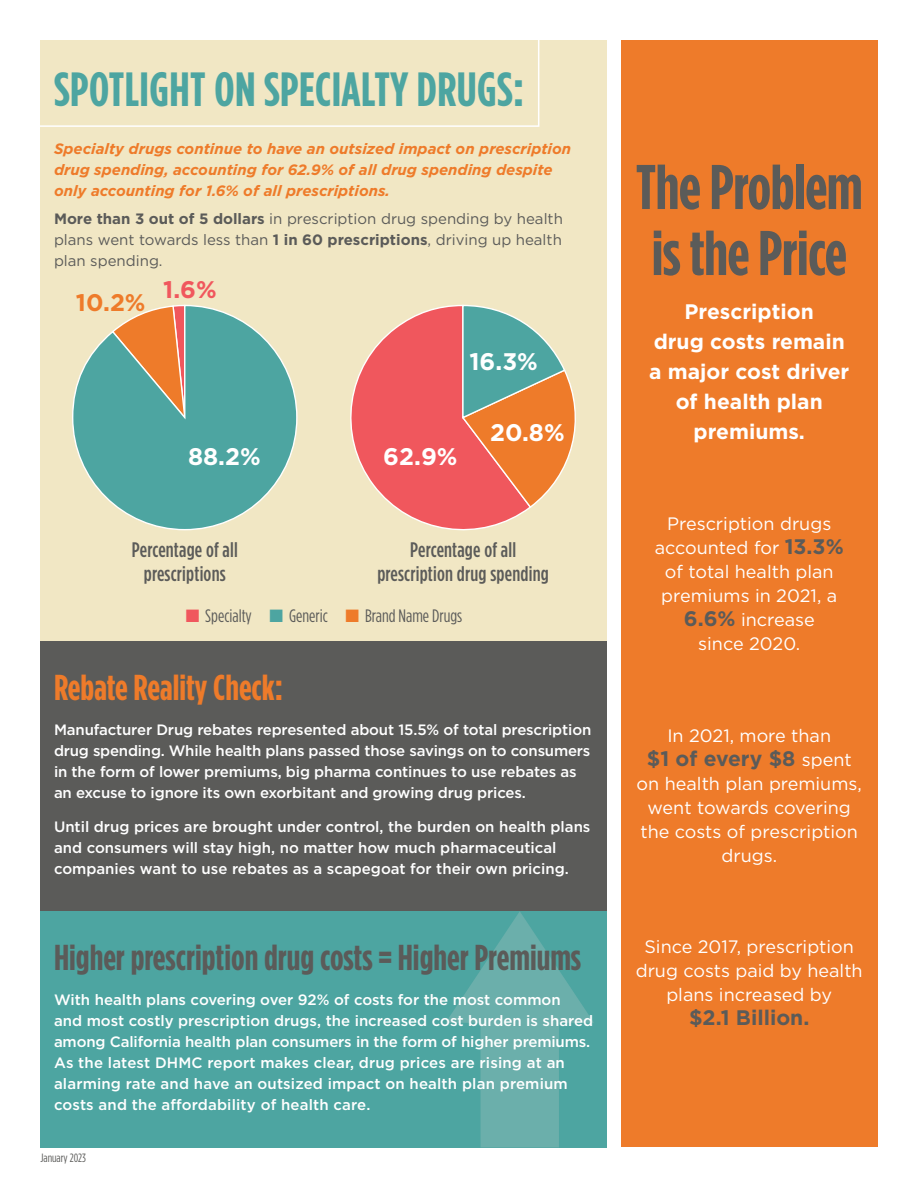
<style>
.page{position:relative;width:918px;height:1188px;background:#fff}
.page>*{position:absolute;margin:0;border:0;box-sizing:border-box;transform-origin:0 0}
.t1{font:700 63px/66px "Gotham Condensed";letter-spacing:-.01em;color:#5b5b59}
.t2{font:700 48px "Gotham Condensed";letter-spacing:.01em;color:#4da5a1}
.t3{font:700 36px "Gotham Condensed";color:#5b5b59}
.t4{font:700 36px "Gotham Condensed";color:#ee7b2a}
.t5{font:700 24px "Gotham";color:#fff}
.t6{font:700 24px "Gotham";color:#ee7b2a}
.t7{font:700 24px "Gotham";color:#f0575d}
.t8{font:500 21px/24px "Gotham Condensed";letter-spacing:.01em;color:#5b5b59;text-align:center}
.t9{font:700 21px/30px "Gotham";color:#fff;text-align:center}
.t10{font:700 21px "Gotham";color:#5b5b59}
.t11{font:18px/24px "Gotham";color:#fff;text-align:center}
.t12{font:18px "Gotham Condensed";color:#5b5b59}
.t13{font:500 15px/21px "Gotham";letter-spacing:-.005em;color:#fff}
.t14{font:italic 700 15px/21px "Gotham";color:#ee7b2a}
.t15{font:15px/21px "Gotham";color:#5b5b59;text-align:justify}
.t16{font:12px "Gotham Condensed";color:#5b5b59}
.s1{font-weight:700}
.s2{color:#f0575d}
.s3{color:#4da5a1}
.s4{color:#ee7b2a}
.s5{font-weight:700;font-size:21px;color:#5b5b59}
.s6{font-weight:400;font-size:18px;color:#fff}
</style>
<div class="page">
<div style="left:40px;top:40px;width:568px;height:601px;background:#f1e7c4"></div>
<div style="left:33px;top:33px;width:506px;height:94px;border:2px solid #fff"></div>
<div style="left:621px;top:40px;width:257px;height:1108px;background:#ee7b2a"></div>
<div style="left:40px;top:911px;width:568px;height:237px;background:#4da5a1"></div>
<div style="left:40px;top:641px;width:568px;height:270px;background:#5b5b59"></div>
<svg style="left:446px;top:912px;width:148px;height:235px"></svg>
<svg style="left:72px;top:304px;width:226px;height:227px"></svg>
<svg style="left:350px;top:305px;width:179px;height:226px"></svg>
<svg style="left:461px;top:304px;width:115px;height:205px"></svg>
<p class="t2" style="left:54px;top:61px;width:472px">SPOTLIGHT ON SPECIALTY DRUGS:</p>
<p class="t14" style="left:54px;top:138px;width:519px">Specialty drugs continue to have an outsized impact on prescription drug spending, accounting for 62.9% of all drug spending despite only accounting for 1.6% of all prescriptions.</p>
<p class="t15" style="left:54px;top:208px;width:510px"><span class="s1">More than 3 out of 5 dollars</span> in prescription drug spending by health plans went towards less than <span class="s1">1 in 60 prescriptions</span>, driving up health plan spending.</p>
<p class="t6" style="left:76px;top:286px;width:71px">10.2%</p>
<p class="t7" style="left:163px;top:274px;width:55px">1.6%</p>
<p class="t5" style="left:470px;top:345px;width:70px">16.3%</p>
<p class="t5" style="left:188px;top:440px;width:74px">88.2%</p>
<p class="t5" style="left:383px;top:440px;width:76px">62.9%</p>
<p class="t5" style="left:490px;top:416px;width:76px">20.8%</p>
<p class="t8" style="left:132px;top:538px;width:108px">Percentage of all prescriptions</p>
<p class="t8" style="left:377px;top:538px;width:173px">Percentage of all prescription drug spending</p>
<p class="t12" style="left:186px;top:605px;width:278px"><span class="s2">■</span> Specialty <span class="s3">■</span> Generic <span class="s4">■</span> Brand Name Drugs</p>
<p class="t4" style="left:54px;top:667px;width:230px">Rebate Reality Check:</p>
<p class="t13" style="left:54px;top:719px;width:539px">Manufacturer Drug rebates represented about 15.5% of total prescription drug spending. While health plans passed those savings on to consumers in the form of lower premiums, big pharma continues to use rebates as an excuse to ignore its own exorbitant and growing drug prices.</p>
<p class="t13" style="left:54px;top:816px;width:538px">Until drug prices are brought under control, the burden on health plans and consumers will stay high, no matter how much pharmaceutical companies want to use rebates as a scapegoat for their own pricing.</p>
<p class="t3" style="left:54px;top:937px;width:529px">Higher prescription drug costs = Higher Premiums</p>
<p class="t13" style="left:54px;top:989px;width:541px">With health plans covering over 92% of costs for the most common<br>and most costly prescription drugs, the increased cost burden is shared among California health plan consumers in the form of higher premiums.<br>As the latest DHMC report makes clear, drug prices are rising at an alarming rate and have an outsized impact on health plan premium costs and the affordability of health care.</p>
<p class="t16" style="left:40px;top:1151px;width:47px">January 2023</p>
<p class="t1" style="left:636px;top:154px;width:228px">The Problem is the Price</p>
<p class="t9" style="left:649px;top:296px;width:202px">Prescription<br>drug costs remain a major cost driver of health plan premiums.</p>
<p class="t11" style="left:655px;top:511px;width:191px">Prescription drugs accounted for <span class="s5">13.3% </span>of total health plan premiums in 2021, a<br><span class="s5">6.6%</span> increase<br>since 2020.</p>
<p class="t11" style="left:667px;top:723px;width:165px">In 2021, more than</p>
<p class="t10" style="left:647px;top:744px;width:206px">$1 of every $8 <span class="s6">spent</span></p>
<p class="t11" style="left:637px;top:771px;width:227px">on health plan premiums, went towards covering the costs of prescription drugs.</p>
<p class="t11" style="left:636px;top:934px;width:228px">Since 2017, prescription drug costs paid by health plans increased by</p>
<p class="t10" style="left:689px;top:1004px;width:122px">$2.1 Billion.</p>
</div>
